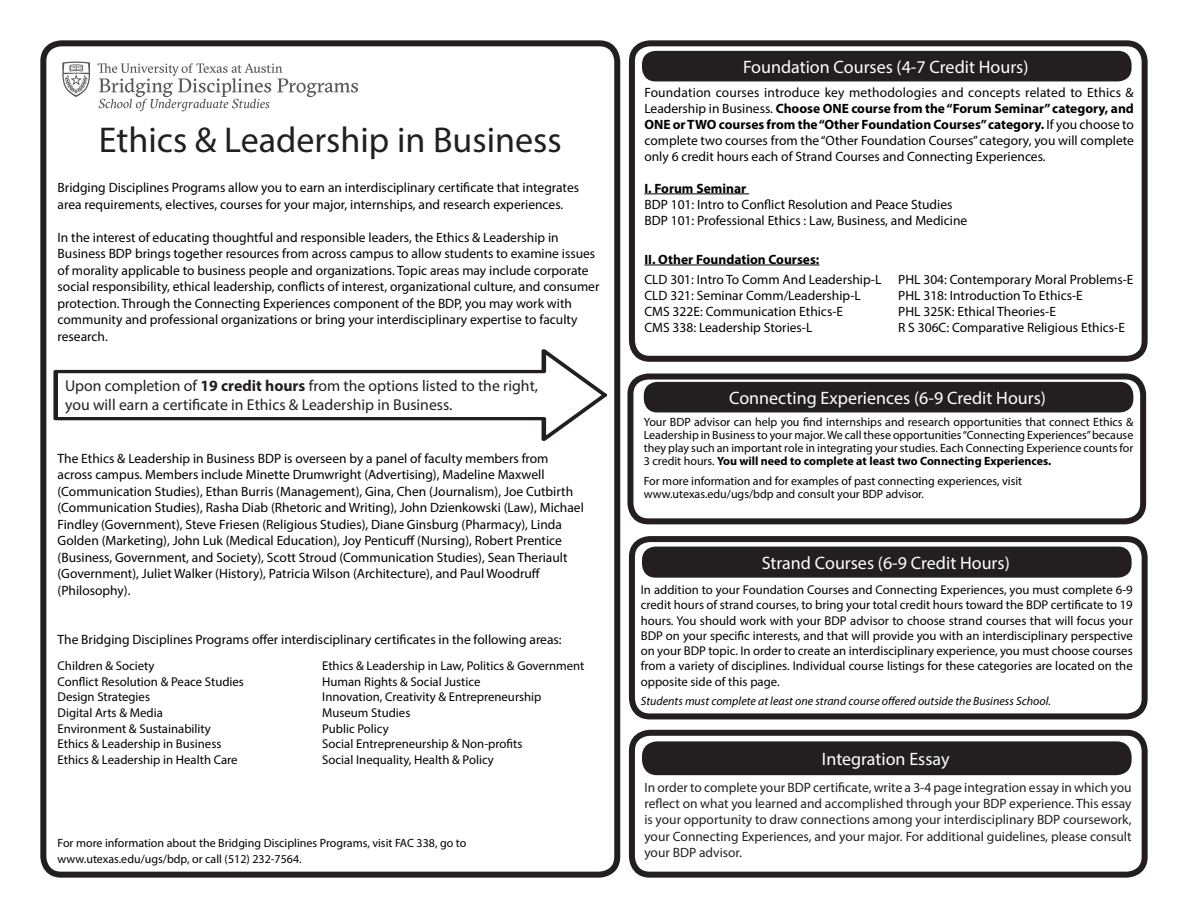
<style>
.page{position:relative;width:1188px;height:918px;background:#fff}
.page>*{position:absolute;margin:0;border:0;box-sizing:border-box;transform-origin:0 0}
.heading_1{font:36px "Myriad Pro";color:#231f20}
.t1{font:18px "Myriad Pro";color:#fff}
.t2{font:15.75px/18.9px "Myriad Pro";color:#231f20}
.Body_Text_2{font:13.5px/16.5px "Myriad Pro";color:#000}
.t3{font:13.5px/16.2px "Myriad Pro";color:#231f20;text-align:justify}
.t4{font:700 13.5px "Myriad Pro";color:#000}
.Body_Text_2-2{font:12.75px/15.3px "Myriad Pro";color:#000;text-align:justify}
.Body_Text_2-3{font:12px/12.8px "Myriad Pro";color:#000;text-align:justify}
.t5{font:italic 12px "Myriad Pro";color:#000}
.s1{font-weight:700}
</style>
<div class="page">
<div style="left:40px;top:40px;width:580px;height:838px;border:6px solid #231f20;border-radius:18px"></div>
<div style="left:629px;top:40px;width:519px;height:322px;border:6px solid #231f20;border-radius:18px"></div>
<div style="left:627px;top:374px;width:519px;height:150px;border:6px solid #231f20;border-radius:18px"></div>
<div style="left:629px;top:536px;width:519px;height:183px;border:6px solid #231f20;border-radius:18px"></div>
<div style="left:629px;top:730px;width:519px;height:148px;border:6px solid #231f20;border-radius:18px"></div>
<hr style="left:644px;top:194px;width:105px;height:1px;background:#000">
<hr style="left:644px;top:265px;width:175px;height:1px;background:#000">
<svg style="left:62px;top:61px;width:28px;height:36px"></svg>
<svg style="left:98px;top:63px;width:260px;height:48px"></svg>
<div style="left:642px;top:51px;width:490px;height:30px;background:#231f20;border-radius:14px"></div>
<div style="left:644px;top:382px;width:489px;height:30px;background:#231f20;border-radius:14px"></div>
<div style="left:642px;top:547px;width:490px;height:31px;background:#231f20;border-radius:14px"></div>
<div style="left:642px;top:741px;width:490px;height:34px;background:#231f20;border-radius:15px"></div>
<svg style="left:53px;top:349px;width:555px;height:92px"></svg>
<p class="heading_1" style="left:99px;top:118px;width:464px">Ethics &amp; Leadership in Business</p>
<p class="Body_Text_2" style="left:58px;top:179px;width:523px">Bridging Disciplines Programs allow you to earn an interdisciplinary certificate that integrates area requirements, electives, courses for your major, internships, and research experiences.</p>
<p class="Body_Text_2" style="left:58px;top:229px;width:543px">In the interest of educating thoughtful and responsible leaders, the Ethics &amp; Leadership in Business BDP brings together resources from across campus to allow students to examine issues of morality applicable to business people and organizations. Topic areas may include corporate social responsibility, ethical leadership, conflicts of interest, organizational culture, and consumer protection. Through the Connecting Experiences component of the BDP, you may work with community and professional organizations or bring your interdisciplinary expertise to faculty research.</p>
<p class="t2" style="left:65px;top:376px;width:474px">Upon completion of <span class="s1">19 credit hours</span> from the options listed to the right, you will earn a certificate in Ethics &amp; Leadership in Business.</p>
<p class="Body_Text_2" style="left:58px;top:450px;width:528px">The Ethics &amp; Leadership in Business BDP is overseen by a panel of faculty members from across campus. Members include Minette Drumwright (Advertising), Madeline Maxwell (Communication Studies), Ethan Burris (Management), Gina, Chen (Journalism), Joe Cutbirth (Communication Studies), Rasha Diab (Rhetoric and Writing), John Dzienkowski (Law), Michael Findley (Government), Steve Friesen (Religious Studies), Diane Ginsburg (Pharmacy), Linda Golden (Marketing), John Luk (Medical Education), Joy Penticuff (Nursing), Robert Prentice (Business, Government, and Society), Scott Stroud (Communication Studies), Sean Theriault (Government), Juliet Walker (History), Patricia Wilson (Architecture), and Paul Woodruff (Philosophy).</p>
<p class="Body_Text_2" style="left:58px;top:631px;width:506px">The Bridging Disciplines Programs offer interdisciplinary certificates in the following areas:</p>
<p class="Body_Text_2-2" style="left:58px;top:658px;width:99px">Children &amp; Society</p>
<p class="Body_Text_2-2" style="left:58px;top:674px;width:188px">Conflict Resolution &amp; Peace Studies</p>
<p class="Body_Text_2-2" style="left:58px;top:689px;width:94px">Design Strategies</p>
<p class="Body_Text_2-2" style="left:58px;top:705px;width:107px">Digital Arts &amp; Media</p>
<p class="Body_Text_2-2" style="left:58px;top:720px;width:155px">Environment &amp; Sustainability</p>
<p class="Body_Text_2-2" style="left:58px;top:736px;width:165px">Ethics &amp; Leadership in Business</p>
<p class="Body_Text_2-2" style="left:58px;top:752px;width:182px">Ethics &amp; Leadership in Health Care</p>
<p class="Body_Text_2-2" style="left:322px;top:658px;width:264px">Ethics &amp; Leadership in Law, Politics &amp; Government</p>
<p class="Body_Text_2-2" style="left:322px;top:674px;width:160px">Human Rights &amp; Social Justice</p>
<p class="Body_Text_2-2" style="left:322px;top:689px;width:221px">Innovation, Creativity &amp; Entrepreneurship</p>
<p class="Body_Text_2-2" style="left:322px;top:705px;width:90px">Museum Studies</p>
<p class="Body_Text_2-2" style="left:322px;top:720px;width:68px">Public Policy</p>
<p class="Body_Text_2-2" style="left:322px;top:736px;width:202px">Social Entrepreneurship &amp; Non-profits</p>
<p class="Body_Text_2-2" style="left:322px;top:752px;width:173px">Social Inequality, Health &amp; Policy</p>
<p class="Body_Text_2-3" style="left:58px;top:836px;width:410px">For more information about the Bridging Disciplines Programs, visit FAC 338, go to</p>
<p class="Body_Text_2-3" style="left:58px;top:852px;width:246px">www.utexas.edu/ugs/bdp, or call (512) 232-7564.</p>
<p class="t1" style="left:743px;top:56px;width:287px">Foundation Courses (4-7 Credit Hours)</p>
<p class="Body_Text_2" style="left:644px;top:84px;width:491px;text-align:justify">Foundation courses introduce key methodologies and concepts related to Ethics &amp; Leadership in Business. <span class="s1">Choose ONE course from the “Forum Seminar” category, and ONE or TWO courses from the “Other Foundation Courses” category.</span> If you choose to complete two courses from the “Other Foundation Courses” category, you will complete only 6 credit hours each of Strand Courses and Connecting Experiences.</p>
<p class="t4" style="left:644px;top:179px;width:103px">I. Forum Seminar</p>
<p class="Body_Text_2" style="left:644px;top:196px;width:310px">BDP 101: Intro to Conflict Resolution and Peace Studies</p>
<p class="Body_Text_2" style="left:644px;top:212px;width:324px">BDP 101: Professional Ethics : Law, Business, and Medicine</p>
<p class="t4" style="left:644px;top:250px;width:177px">II. Other Foundation Courses:</p>
<p class="Body_Text_2" style="left:644px;top:271px;width:239px">CLD 301: Intro To Comm And Leadership-L</p>
<p class="Body_Text_2" style="left:644px;top:287px;width:218px">CLD 321: Seminar Comm/Leadership-L</p>
<p class="Body_Text_2" style="left:644px;top:303px;width:200px">CMS 322E: Communication Ethics-E</p>
<p class="Body_Text_2" style="left:644px;top:319px;width:170px">CMS 338: Leadership Stories-L</p>
<p class="Body_Text_2" style="left:898px;top:271px;width:237px">PHL 304: Contemporary Moral Problems-E</p>
<p class="Body_Text_2" style="left:898px;top:287px;width:186px">PHL 318: Introduction To Ethics-E</p>
<p class="Body_Text_2" style="left:898px;top:303px;width:159px">PHL 325K: Ethical Theories-E</p>
<p class="Body_Text_2" style="left:898px;top:319px;width:228px">R S 306C: Comparative Religious Ethics-E</p>
<p class="t1" style="left:729px;top:387px;width:318px">Connecting Experiences (6-9 Credit Hours)</p>
<p class="Body_Text_2-3" style="left:644px;top:416px;width:491px">Your BDP advisor can help you find internships and research opportunities that connect Ethics &amp; Leadership in Business to your major. We call these opportunities “Connecting Experiences” because they play such an important role in integrating your studies. Each Connecting Experience counts for 3 credit hours. <span class="s1">You will need to complete at least two Connecting Experiences.</span></p>
<p class="Body_Text_2-3" style="left:644px;top:474px;width:380px">For more information and for examples of past connecting experiences, visit www.utexas.edu/ugs/bdp and consult your BDP advisor.</p>
<p class="t1" style="left:762px;top:552px;width:250px">Strand Courses (6-9 Credit Hours)</p>
<p class="Body_Text_2-2" style="left:641px;top:582px;width:494px">In addition to your Foundation Courses and Connecting Experiences, you must complete 6-9 credit hours of strand courses, to bring your total credit hours toward the BDP certificate to 19 hours. You should work with your BDP advisor to choose strand courses that will focus your BDP on your specific interests, and that will provide you with an interdisciplinary perspective on your BDP topic. In order to create an interdisciplinary experience, you must choose courses from a variety of disciplines. Individual course listings for these categories are located on the opposite side of this page.</p>
<p class="t5" style="left:641px;top:693px;width:412px">Students must complete at least one strand course offered outside the Business School.</p>
<p class="t1" style="left:822px;top:748px;width:129px">Integration Essay</p>
<p class="t3" style="left:644px;top:779px;width:489px">In order to complete your BDP certificate, write a 3-4 page integration essay in which you reflect on what you learned and accomplished through your BDP experience. This essay is your opportunity to draw connections among your interdisciplinary BDP coursework, your Connecting Experiences, and your major. For additional guidelines, please consult your BDP advisor.</p>
</div>
